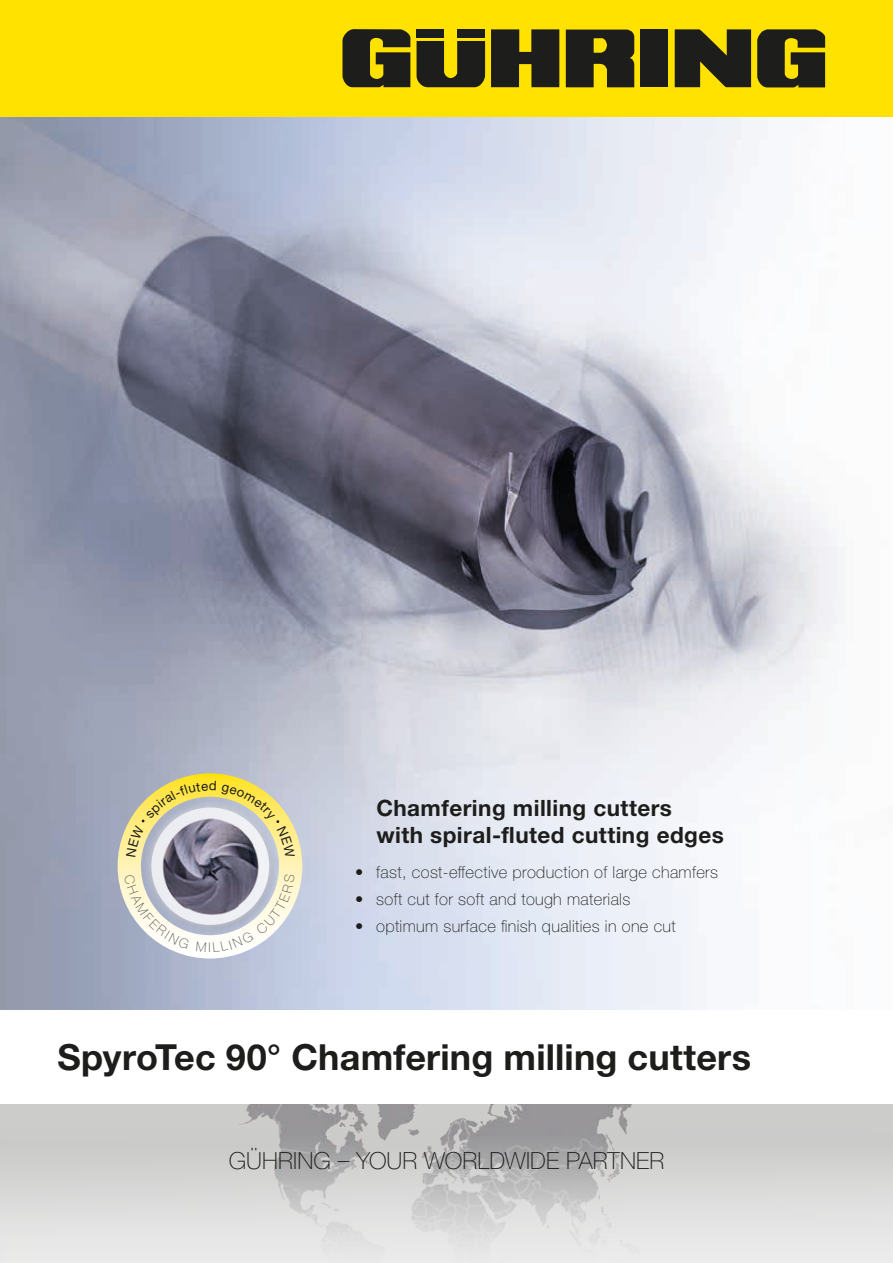
<style>
.page{position:relative;width:893px;height:1263px;background:#fff}
.page>*{position:absolute;margin:0;border:0;box-sizing:border-box;transform-origin:0 0}
.t1{font:700 36px "Helvetica Neue LTW1 G";letter-spacing:.005em;color:#1d1d1b}
.t2{font:100 23.55px "Helvetica Neue LTW1 G";letter-spacing:.005em;color:#1d1d1b}
.t3{font:700 22.5px/27px "Helvetica Neue LTW1 G";letter-spacing:.02em;color:#1d1d1b}
.t4{font:100 16.5px "Helvetica Neue LTW1 G";letter-spacing:.02em;color:#1d1d1b}
.t5{font:100 13.2px "Helvetica Neue LTW1 G";color:#575756}
</style>
<div class="page">
<img style="left:0;top:117px;width:845px;height:893px">
<div style="left:0;top:1103px;width:893px;height:160px;background:linear-gradient(to bottom,#c5c5c4,#ebebeb)"></div>
<img style="left:218px;top:1104px;width:421px;height:159px">
<div style="left:0;top:1010px;width:893px;height:94px;background:#fff"></div>
<div style="left:0;top:0;width:893px;height:117px;background:#ffe200"></div>
<svg style="left:342px;top:29px;width:68px;height:58px;background:#443f16"></svg>
<div style="left:417px;top:29px;width:27px;height:9px;background:#1d1d1b"></div>
<div style="left:457px;top:29px;width:28px;height:9px;background:#1d1d1b"></div>
<svg style="left:417px;top:41px;width:68px;height:46px"></svg>
<svg style="left:491px;top:29px;width:68px;height:58px;background:#3e3a16"></svg>
<div style="left:640px;top:29px;width:28px;height:58px;background:#1d1d1b"></div>
<svg style="left:675px;top:29px;width:76px;height:58px;background:#403c16"></svg>
<svg style="left:757px;top:29px;width:68px;height:58px;background:#433e16"></svg>
<svg style="left:566px;top:30px;width:68px;height:57px;background:#393617"></svg>
<svg style="left:106px;top:760px;width:208px;height:211px;background:#bfbfb8"></svg>
<p class="t5" style="left:208px;top:940px;width:4px">I</p>
<h3 class="t3" style="left:376px;top:794px;width:349px">Chamfering milling cutters with spiral-fluted cutting edges</h3>
<p class="t4" style="left:355px;top:863px;width:365px">• fast, cost-effective production of large chamfers</p>
<p class="t4" style="left:355px;top:890px;width:277px">• soft cut for soft and tough materials</p>
<p class="t4" style="left:355px;top:916px;width:322px">• optimum surface finish qualities in one cut</p>
<h1 class="t1" style="left:57px;top:1035px;width:695px">SpyroTec 90° Chamfering milling cutters</h1>
<h2 class="t2" style="left:229px;top:1147px;width:437px">GÜHRING – YOUR WORLDWIDE PARTNER</h2>
</div>
